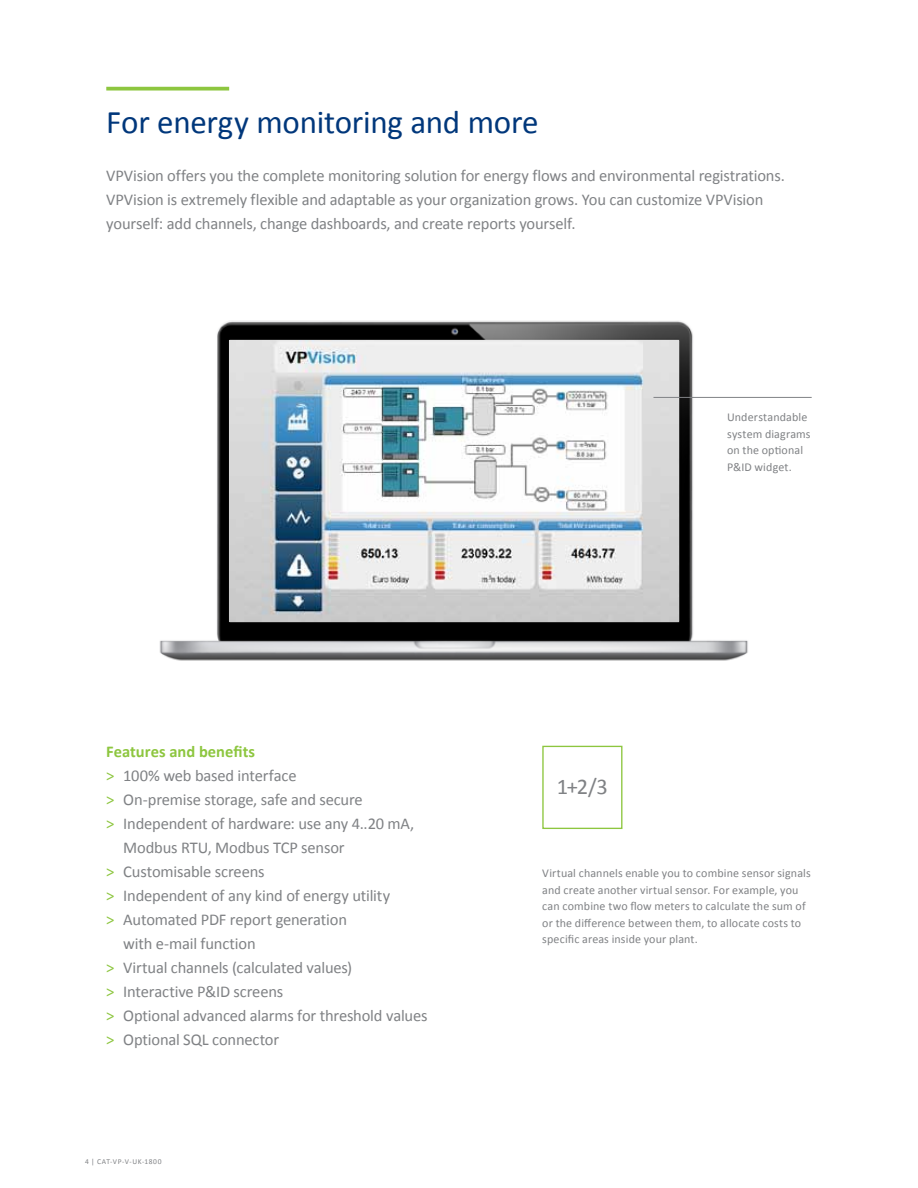
<style>
.page{position:relative;width:918px;height:1188px;background:#fff}
.page>*{position:absolute;margin:0;border:0;box-sizing:border-box;transform-origin:0 0}
.t1{font:33px "Calibri";letter-spacing:-.01em;color:#00377b}
.t2{font:22.5px "Calibri";color:#808285}
.t3{font:16.5px/24px "Calibri";letter-spacing:-.01em;color:#808285}
.t4{font:700 16.5px "Calibri";color:#8dc63f}
.t5{font:12px/16.5px "Calibri";letter-spacing:.01em;color:#808285}
.t6{font:7.5px "Calibri";letter-spacing:.075em;color:#808285}
.s1{color:#8dc63f}
</style>
<div class="page">
<svg style="left:106px;top:87px;width:123px;height:4px"></svg>
<img style="left:159px;top:320px;width:639px;height:341px">
<img style="left:229px;top:340px;width:450px;height:281px">
<hr style="left:653px;top:397px;width:159px;height:1px;background:#808285">
<div style="left:542px;top:746px;width:80px;height:83px;border:1px solid #8dc63f"></div>
<h1 class="t1" style="left:106px;top:101px;width:434px">For energy monitoring and more</h1>
<p class="t3" style="left:106px;top:164px;width:680px">VPVision offers you the complete monitoring solution for energy flows and environmental registrations.<br>VPVision is extremely flexible and adaptable as your organization grows. You can customize VPVision yourself: add channels, change dashboards, and create reports yourself.</p>
<p class="t4" style="left:106px;top:741px;width:150px">Features and benefits</p>
<p class="t3" style="left:106px;top:764px;width:192px"><span class="s1">&gt;</span> 100% web based interface</p>
<p class="t3" style="left:106px;top:788px;width:258px"><span class="s1">&gt;</span> On-premise storage, safe and secure</p>
<p class="t3" style="left:106px;top:812px;width:310px"><span class="s1">&gt;</span> Independent of hardware: use any 4..20 mA,</p>
<p class="t3" style="left:123px;top:836px;width:223px">Modbus RTU, Modbus TCP sensor</p>
<p class="t3" style="left:106px;top:860px;width:160px"><span class="s1">&gt;</span> Customisable screens</p>
<p class="t3" style="left:106px;top:884px;width:285px"><span class="s1">&gt;</span> Independent of any kind of energy utility</p>
<p class="t3" style="left:106px;top:908px;width:242px"><span class="s1">&gt;</span> Automated PDF report generation</p>
<p class="t3" style="left:123px;top:932px;width:134px">with e-mail function</p>
<p class="t3" style="left:106px;top:956px;width:248px"><span class="s1">&gt;</span> Virtual channels (calculated values)</p>
<p class="t3" style="left:106px;top:980px;width:178px"><span class="s1">&gt;</span> Interactive P&amp;ID screens</p>
<p class="t3" style="left:106px;top:1004px;width:323px"><span class="s1">&gt;</span> Optional advanced alarms for threshold values</p>
<p class="t3" style="left:106px;top:1028px;width:175px"><span class="s1">&gt;</span> Optional SQL connector</p>
<p class="t6" style="left:85px;top:1157px;width:78px">4 | CAT-VP-V-U K-1800</p>
<p class="t5" style="left:727px;top:409px;width:85px">Understandable system diagrams on the optional<br>P&amp;ID widget.</p>
<h2 class="t2" style="left:557px;top:772px;width:53px">1+2/3</h2>
<p class="t5" style="left:542px;top:865px;width:270px">Virtual channels enable you to combine sensor signals and create another virtual sensor. For example, you can combine two flow meters to calculate the sum of or the difference between them, to allocate costs to specific areas inside your plant.</p>
</div>
